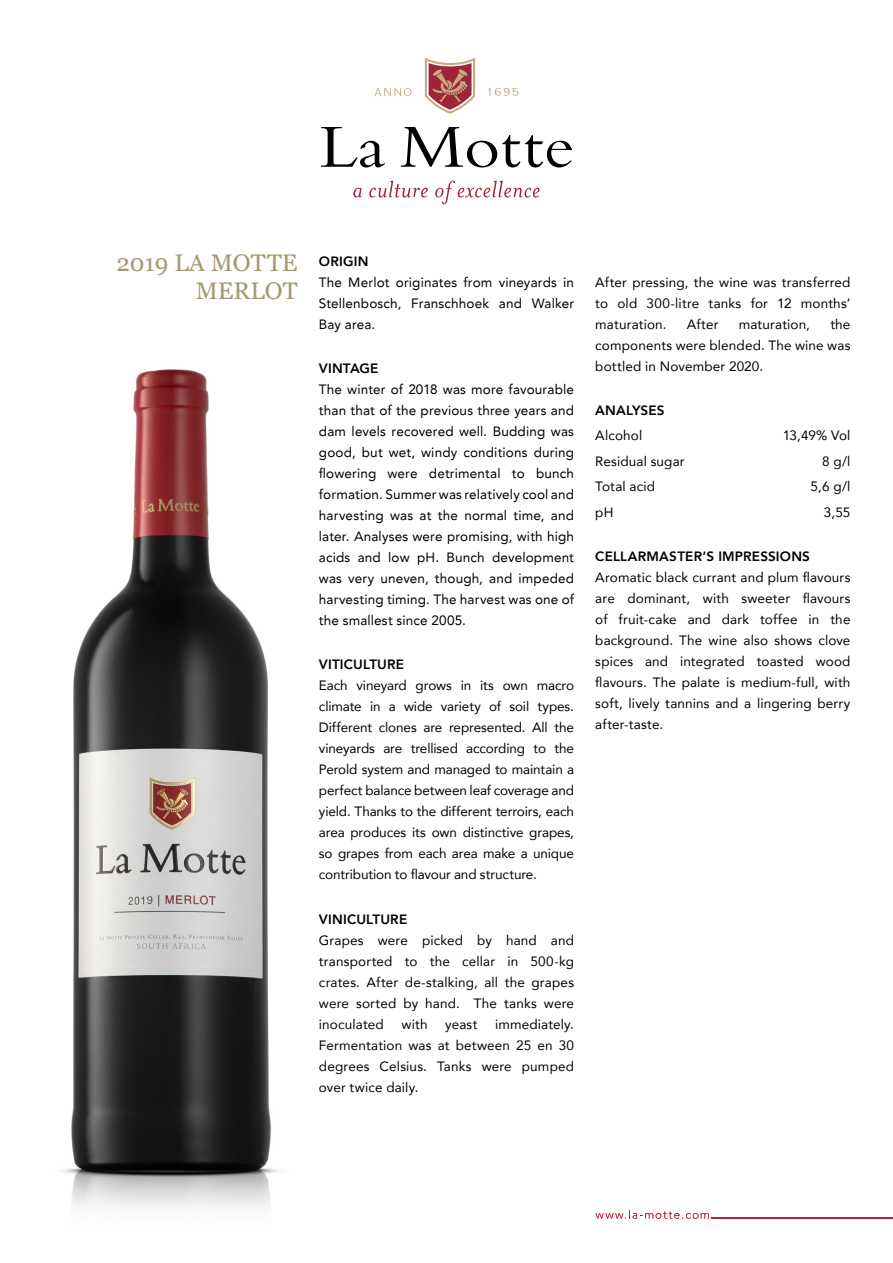
<style>
.page{position:relative;width:893px;height:1263px;background:#fff}
.page>*{position:absolute;margin:0;border:0;box-sizing:border-box;transform-origin:0 0}
.t1{font:24px/27.6px "Georgia";color:#a39a72;text-align:right}
.t2{font:13.5px/21px "Avenir";letter-spacing:.01em;color:#000;text-align:justify}
.t3{font:13.5px/21px "Avenir LT Pro";letter-spacing:.01em;color:#000;text-align:justify}
.t4{font:800 13.5px "Avenir";letter-spacing:.015em;color:#000}
</style>
<div class="page">
<img style="left:62px;top:1157px;width:217px;height:51px">
<hr style="left:711px;top:1217px;width:182px;height:1px;background:#bb1f38">
<svg style="left:596px;top:1210px;width:113px;height:9px"></svg>
<svg style="left:401px;top:127px;width:171px;height:40px"></svg>
<svg style="left:321px;top:127px;width:64px;height:40px"></svg>
<svg style="left:374px;top:58px;width:145px;height:56px"></svg>
<svg style="left:353px;top:188px;width:9px;height:10px"></svg>
<svg style="left:369px;top:181px;width:59px;height:17px"></svg>
<svg style="left:435px;top:181px;width:105px;height:23px"></svg>
<img style="left:71px;top:369px;width:200px;height:788px">
<p class="t1" style="left:117px;top:248px;width:183px">2019 LA MOTTE<br>MERLOT</p>
<p class="t4" style="left:319px;top:251px;width:51px">ORIGIN</p>
<p class="t3" style="left:319px;top:272px;width:257px">The Merlot originates from vineyards in Stellenbosch, Franschhoek and Walker Bay area.</p>
<p class="t4" style="left:319px;top:357px;width:61px">VINTAGE</p>
<p class="t3" style="left:319px;top:378px;width:257px">The winter of 2018 was more favourable than that of the previous three years and dam levels recovered well. Budding was good, but wet, windy conditions during flowering were detrimental to bunch formation. Summer was relatively cool and harvesting was at the normal time, and later. Analyses were promising, with high acids and low pH. Bunch development was very uneven, though, and impeded harvesting timing. The harvest was one of the smallest since 2005.</p>
<p class="t4" style="left:319px;top:654px;width:87px">VITICULTURE</p>
<p class="t2" style="left:319px;top:674px;width:257px">Each vineyard grows in its own macro climate in a wide variety of soil types.<br>Different clones are represented. All the vineyards are trellised according to the Perold system and managed to maintain a perfect balance between leaf coverage and yield. Thanks to the different terroirs, each area produces its own distinctive grapes, so grapes from each area make a unique contribution to flavour and structure.</p>
<p class="t4" style="left:319px;top:908px;width:90px">VINICULTURE</p>
<p class="t2" style="left:319px;top:929px;width:257px">Grapes were picked by hand and transported to the cellar in 500-kg crates. After de-stalking, all the grapes were sorted by hand. The tanks were inoculated</p>
<p class="t2" style="left:319px;top:1013px;width:257px;text-indent:176px">immediately.<br>Fermentation was at between 25 en 30 degrees Celsius. Tanks were pumped over twice daily.</p>
<p class="t2" style="left:401px;top:1013px;width:28px">with</p>
<p class="t2" style="left:445px;top:1013px;width:34px">yeast</p>
<p class="t2" style="left:595px;top:272px;width:257px">After pressing, the wine was transferred to old 300-litre tanks for 12 months’ maturation.</p>
<p class="t2" style="left:687px;top:314px;width:33px">After</p>
<p class="t2" style="left:739px;top:314px;width:73px">maturation,</p>
<p class="t2" style="left:595px;top:314px;width:257px;text-indent:235px">the components were blended. The wine was bottled in November 2020.</p>
<p class="t4" style="left:595px;top:399px;width:71px">ANALYSES</p>
<p class="t2" style="left:595px;top:425px;width:48px">Alcohol</p>
<p class="t2" style="left:783px;top:425px;width:69px">13,49% Vol</p>
<p class="t2" style="left:595px;top:450px;width:91px">Residual sugar</p>
<p class="t2" style="left:822px;top:450px;width:30px">8 g/l</p>
<p class="t2" style="left:595px;top:476px;width:61px">Total acid</p>
<p class="t2" style="left:811px;top:476px;width:41px">5,6 g/l</p>
<p class="t2" style="left:595px;top:501px;width:20px">pH</p>
<p class="t2" style="left:824px;top:501px;width:28px">3,55</p>
<p class="t4" style="left:595px;top:546px;width:216px">CELLARMASTER’S IMPRESSIONS</p>
<p class="t2" style="left:595px;top:566px;width:257px">Aromatic black currant and plum flavours are dominant, with sweeter flavours of fruit-cake and dark toffee in the background. The wine also shows clove spices and integrated toasted wood flavours. The palate is medium-full, with soft, lively tannins and a lingering berry after-taste.</p>
</div>
